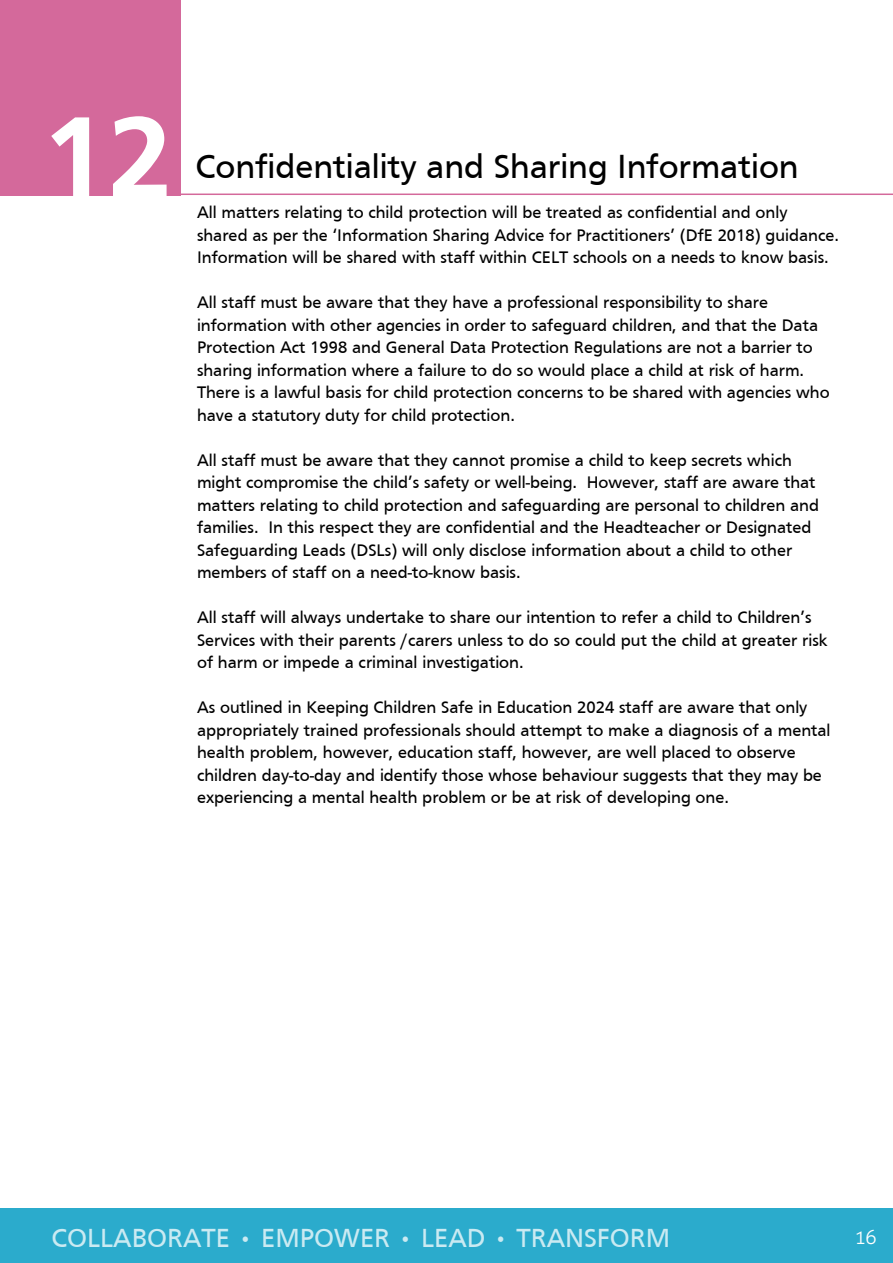
<style>
.page{position:relative;width:893px;height:1263px;background:#fff}
.page>*{position:absolute;margin:0;border:0;box-sizing:border-box;transform-origin:0 0}
.t1{font:700 119.85px "Frutiger";color:#fff}
.t2{font:34.5px "Frutiger";color:#000}
.t3{font:27px "Frutiger";color:#caeaf2}
.t4{font:300 19.5px "Aller";color:#fff}
.t5{font:17.25px/22.5px "Frutiger";color:#000}
</style>
<div class="page">
<div style="left:0;top:1209px;width:893px;height:54px;background:#2babcc"></div>
<hr style="left:181px;top:194px;width:712px;height:1px;background:#d4699b">
<div style="left:0;top:0;width:180px;height:196px;background:#d4699b"></div>
<h1 class="t1" style="left:44px;top:88px;width:130px">12</h1>
<h2 class="t2" style="left:196px;top:147px;width:605px">Confidentiality and Sharing Information</h2>
<p class="t5" style="left:197px;top:201px;width:643px">All matters relating to child protection will be treated as confidential and only shared as per the ‘Information Sharing Advice for Practitioners’ (DfE 2018) guidance.<br>Information will be shared with staff within CELT schools on a needs to know basis.</p>
<p class="t5" style="left:197px;top:291px;width:634px">All staff must be aware that they have a professional responsibility to share information with other agencies in order to safeguard children, and that the Data Protection Act 1998 and General Data Protection Regulations are not a barrier to sharing information where a failure to do so would place a child at risk of harm.<br>There is a lawful basis for child protection concerns to be shared with agencies who have a statutory duty for child protection.</p>
<p class="t5" style="left:197px;top:448px;width:624px">All staff must be aware that they cannot promise a child to keep secrets which might compromise the child’s safety or well-being. However, staff are aware that matters relating to child protection and safeguarding are personal to children and families. In this respect they are confidential and the Headteacher or Designated Safeguarding Leads (DSLs) will only disclose information about a child to other members of staff on a need-to-know basis.</p>
<p class="t5" style="left:197px;top:606px;width:632px">All staff will always undertake to share our intention to refer a child to Children’s<br>Services with their parents /carers unless to do so could put the child at greater risk of harm or impede a criminal investigation.</p>
<p class="t5" style="left:197px;top:696px;width:635px">As outlined in Keeping Children Safe in Education 2024 staff are aware that only appropriately trained professionals should attempt to make a diagnosis of a mental health problem, however, education staff, however, are well placed to observe children day-to-day and identify those whose behaviour suggests that they may be experiencing a mental health problem or be at risk of developing one.</p>
<h3 class="t3" style="left:52px;top:1222px;width:620px">COLLABORATE • EMPOWER • LEAD • TRANSFORM</h3>
<p class="t4" style="left:854px;top:1225px;width:24px">16</p>
</div>
